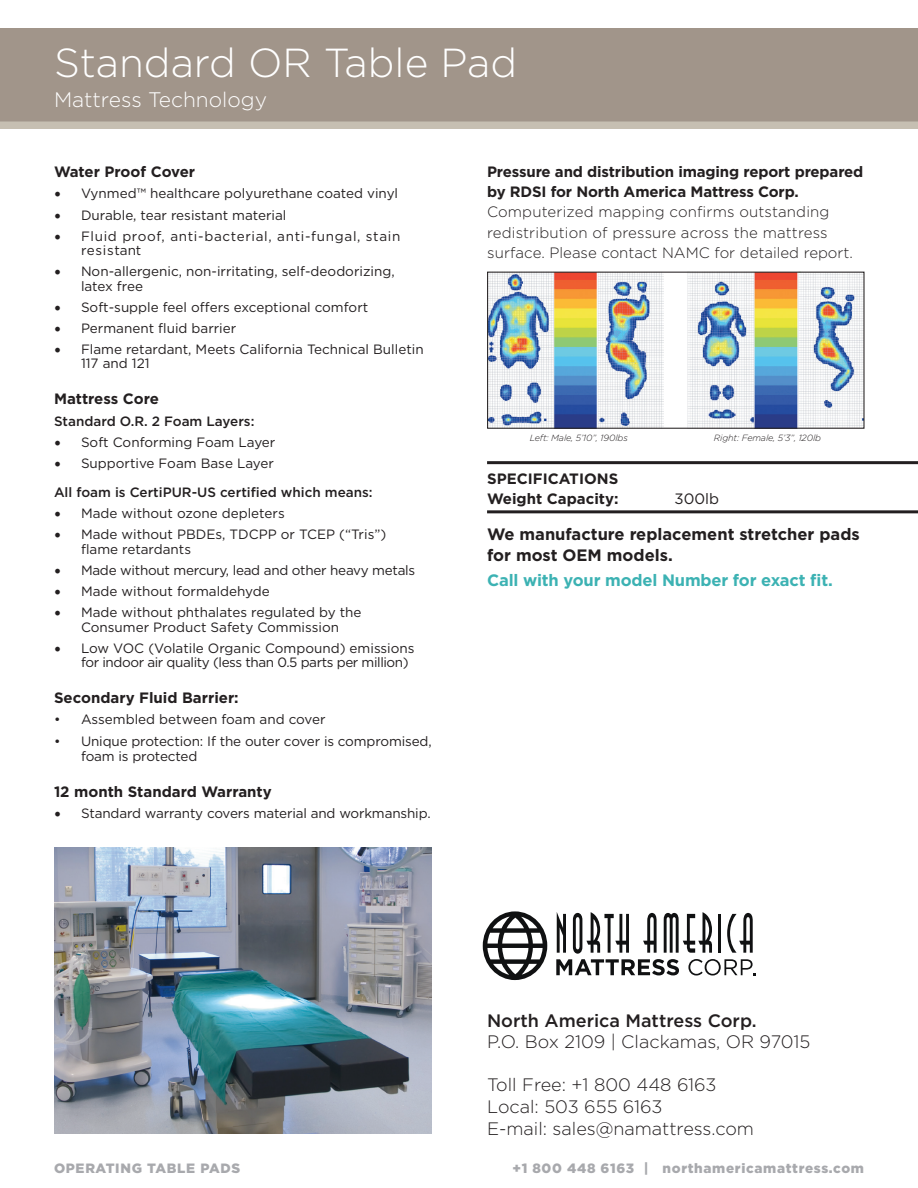
<style>
.page{position:relative;width:918px;height:1188px;background:#fff}
.page>*{position:absolute;margin:0;border:0;box-sizing:border-box;transform-origin:0 0}
.t1{font:300 40.5px "Gotham";color:#fff}
.t2{font:300 21px "Gotham";color:#fff}
.t3{font:300 18px/21.6px "Gotham";color:#231f20}
.t4{font:500 18px "Gotham";color:#231f20}
.t5{font:700 16.5px/21px "Gotham";color:#231f20}
.t6{font:700 16.5px "Gotham";letter-spacing:-.01em;color:#3cb2b3}
.t7{font:700 15px/20.2px "Gotham";letter-spacing:-.01em;color:#231f20}
.t8{font:300 15px/20.1px "Gotham";letter-spacing:.01em;color:#231f20}
.t9{font:15px "Gotham";color:#231f20}
.t10{font:13.5px/14.4px "Gotham";color:#231f20}
.t11{font:500 13.5px/29.2px "Gotham";color:#231f20}
.t12{font:13.5px/14.4px "Gotham";letter-spacing:-.03em;color:#231f20}
.t13{font:900 13.5px "Gotham";letter-spacing:.05em;color:#a8a9ad}
.t14{font:13.5px/14.4px "Gotham";letter-spacing:.05em;color:#231f20}
.t15{font:13.5px "Gotham";letter-spacing:-.02em;color:#231f20}
.t16{font:italic 300 9px "Gotham";letter-spacing:-.01em;color:#231f20}
.s1{font-family:"Minion Pro";font-size:18px}
.s2{font-family:"Minion Pro";font-weight:400;font-size:18px}
.s3{font-weight:400}
</style>
<div class="page">
<div style="left:0;top:28px;width:918px;height:101px;background:#a1958a"></div>
<div style="left:0;top:122px;width:918px;height:7px;background:#c6bfb2"></div>
<img style="left:54px;top:848px;width:378px;height:286px">
<svg style="left:483px;top:911px;width:64px;height:69px"></svg>
<svg style="left:556px;top:912px;width:199px;height:64px"></svg>
<hr style="left:487px;top:461px;width:431px;height:3px;background:#231f20">
<hr style="left:487px;top:510px;width:431px;height:3px;background:#231f20">
<img style="left:489px;top:274px;width:175px;height:153px">
<img style="left:687px;top:274px;width:176px;height:153px">
<div style="left:487px;top:272px;width:378px;height:157px;border:1px solid #231f20"></div>
<h1 class="t1" style="left:54px;top:37px;width:465px">Standard OR Table Pad</h1>
<h2 class="t2" style="left:54px;top:87px;width:215px">Mattress Technology</h2>
<p class="t7" style="left:54px;top:162px;width:143px">Water Proof Cover</p>
<p class="t10" style="left:54px;top:186px;width:346px"><span class="s1">•</span> Vynmed™ healthcare polyurethane coated vinyl</p>
<p class="t10" style="left:54px;top:207px;width:234px"><span class="s1">•</span> Durable, tear resistant material</p>
<p class="t14" style="left:81px;top:228px;width:321px;text-indent:-27px"><span class="s1">•</span> Fluid proof, anti-bacterial, anti-fungal, stain resistant</p>
<p class="t10" style="left:81px;top:264px;width:315px;text-indent:-27px"><span class="s1">•</span> Non-allergenic, non-irritating, self-deodorizing, latex free</p>
<p class="t10" style="left:54px;top:300px;width:316px"><span class="s1">•</span> Soft-supple feel offers exceptional comfort</p>
<p class="t10" style="left:54px;top:321px;width:184px"><span class="s1">•</span> Permanent fluid barrier</p>
<p class="t10" style="left:81px;top:342px;width:344px;text-indent:-27px"><span class="s1">•</span> Flame retardant, Meets California Technical Bulletin<br>117 and 121</p>
<p class="t7" style="left:54px;top:389px;width:107px">Mattress Core</p>
<p class="t11" style="left:54px;top:406px;width:202px">Standard O.R. 2 Foam Layers:</p>
<p class="t10" style="left:54px;top:435px;width:223px"><span class="s1">•</span> Soft Conforming Foam Layer</p>
<p class="t11" style="left:54px;top:448px;width:320px"><span class="s2">•</span> <span class="s3">Supportive Foam Base Layer<br></span>All foam is CertiPUR-US certified which means:</p>
<p class="t10" style="left:54px;top:506px;width:232px"><span class="s1">•</span> Made without ozone depleters</p>
<p class="t10" style="left:81px;top:527px;width:307px;text-indent:-27px"><span class="s1">•</span> Made without PBDEs, TDCPP or TCEP (“Tris”) flame retardants</p>
<p class="t15" style="left:54px;top:562px;width:363px"><span class="s1">•</span> Made without mercury, lead and other heavy metals</p>
<p class="t10" style="left:54px;top:584px;width:217px"><span class="s1">•</span> Made without formaldehyde</p>
<p class="t10" style="left:54px;top:605px;width:309px;text-align:center"><span class="s1">•</span> Made without phthalates regulated by the<br>Consumer Product Safety Commission</p>
<p class="t12" style="left:81px;top:641px;width:335px;text-indent:-27px"><span class="s1">•</span> Low VOC (Volatile Organic Compound) emissions for indoor air quality (less than 0.5 parts per million)</p>
<p class="t7" style="left:54px;top:687px;width:186px">Secondary Fluid Barrier:</p>
<p class="t10" style="left:54px;top:712px;width:273px">• Assembled between foam and cover</p>
<p class="t10" style="left:81px;top:733px;width:352px;line-height:15px;text-indent:-27px">• Unique protection: If the outer cover is compromised, foam is protected</p>
<p class="t7" style="left:54px;top:782px;width:219px">12 month Standard Warranty</p>
<p class="t10" style="left:54px;top:806px;width:378px"><span class="s1">•</span> Standard warranty covers material and workmanship.</p>
<p class="t7" style="left:487px;top:162px;width:378px">Pressure and distribution imaging report prepared by RDSI for North America Mattress Corp.</p>
<p class="t8" style="left:487px;top:202px;width:367px">Computerized mapping confirms outstanding redistribution of pressure across the mattress surface. Please contact NAMC for detailed report.</p>
<p class="t16" style="left:530px;top:432px;width:99px">Left: Male, 5’10”, 190lbs</p>
<p class="t16" style="left:714px;top:432px;width:109px">Right: Female, 5’3”, 120lb</p>
<p class="t7" style="left:487px;top:468px;width:133px">SPECIFICATIONS<br>Weight Capacity:</p>
<p class="t9" style="left:675px;top:489px;width:46px">300lb</p>
<p class="t5" style="left:487px;top:523px;width:374px">We manufacture replacement stretcher pads for most OEM models.</p>
<p class="t6" style="left:487px;top:569px;width:347px">Call with your model Number for exact fit.</p>
<h3 class="t4" style="left:487px;top:1008px;width:271px">North America Mattress Corp.</h3>
<h3 class="t3" style="left:487px;top:1030px;width:325px">P.O. Box 2109 | Clackamas, OR 97015</h3>
<h3 class="t3" style="left:487px;top:1074px;width:268px">Toll Free: +1 800 448 6163<br>Local: 503 655 6163<br>E-mail: sales@namattress.com</h3>
<p class="t13" style="left:54px;top:1159px;width:188px">OPERATING TABLE PADS</p>
<p class="t13" style="left:512px;top:1159px;width:353px">+1 800 448 6163 | northamericamattress.com</p>
</div>
